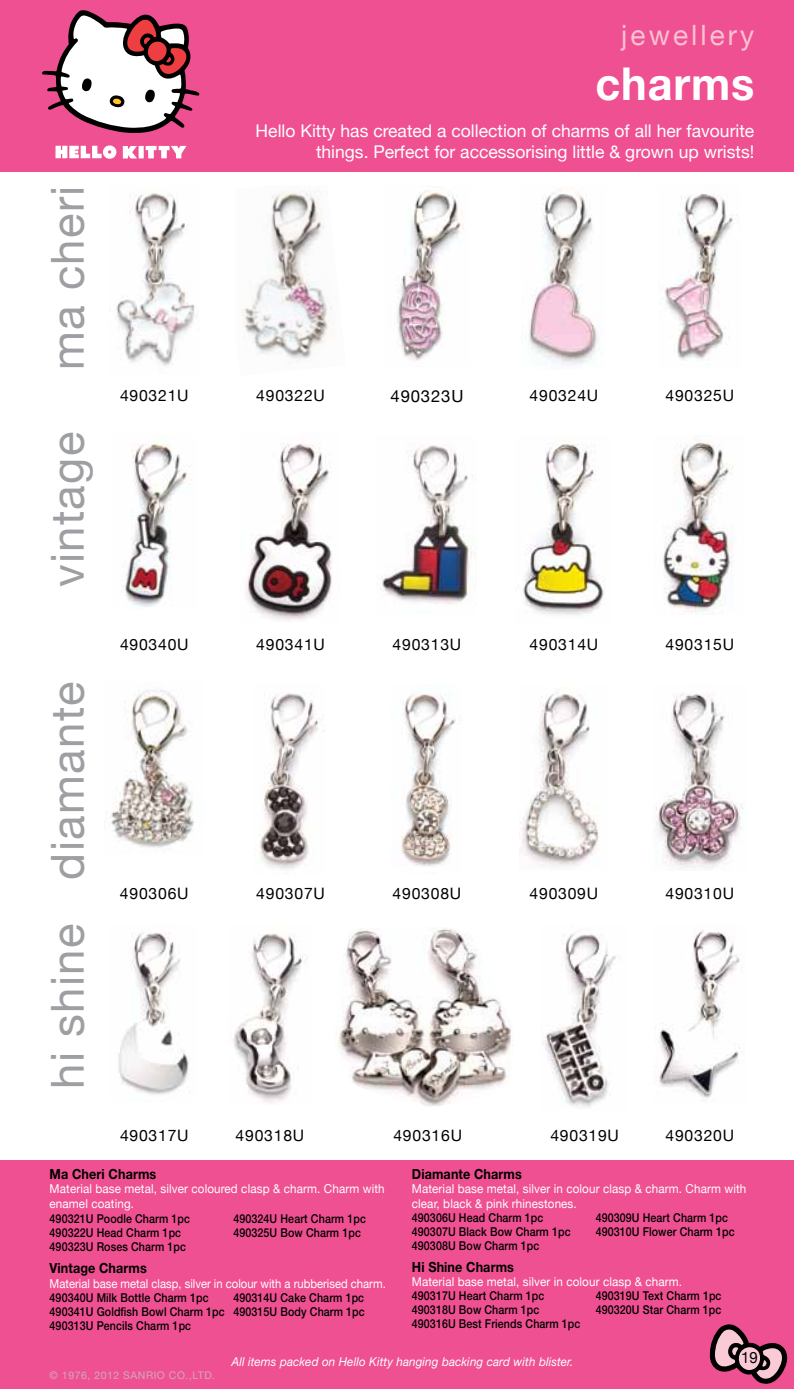
<style>
.page{position:relative;width:794px;height:1389px;background:#fff}
.page>*{position:absolute;margin:0;border:0;box-sizing:border-box;transform-origin:0 0}
.t1{font:45.5px "Helvetica Neue";letter-spacing:.03em;color:#9d9fa2}
.t2{font:700 45.5px "Helvetica Neue";letter-spacing:.02em;color:#fff;scale:.95 1}
.t3{font:28px "Helvetica Neue";letter-spacing:.11em;color:#f9c2d3}
.t4{font:17.5px/21px "Helvetica Neue";color:#fff;text-align:right}
.t5{font:16.62px "Helvetica Neue";letter-spacing:.05em;color:#000}
.t6{font:15.75px "Helvetica Neue";letter-spacing:.05em;color:#000}
.t7{font:15.75px "Helvetica Neue";letter-spacing:.05em;color:#000;scale:.95 1}
.t8{font:700 14px "Helvetica Neue";letter-spacing:.01em;color:#000;scale:.9 1}
.t9{font:500 12.25px/14px "Helvetica Neue";letter-spacing:.01em;color:#000;text-align:justify;scale:.87 1}
.t10{font:12.25px/14.7px "Helvetica Neue";letter-spacing:.01em;color:#fff;scale:.95 1}
.t11{font:12.25px "Helvetica Neue";letter-spacing:.01em;color:#fff;scale:.92 1}
.t12{font:italic 12.25px "Helvetica Neue";letter-spacing:.01em;color:#fff;scale:.95 1}
.t13{font:10.5px "Helvetica Neue";letter-spacing:.05em;color:#d1aabc}
</style>
<div class="page">
<div style="left:0;top:1161px;width:794px;height:228px;background:#ef5091"></div>
<div style="left:0;top:0;width:794px;height:171px;background:#ef5091"></div>
<img style="left:116px;top:193px;width:79px;height:173px">
<img style="left:125px;top:434px;width:67px;height:173px">
<img style="left:529px;top:192px;width:73px;height:173px">
<img style="left:542px;top:934px;width:74px;height:173px">
<img style="left:523px;top:443px;width:81px;height:172px">
<img style="left:241px;top:192px;width:92px;height:170px">
<img style="left:118px;top:932px;width:71px;height:163px">
<img style="left:245px;top:443px;width:87px;height:178px">
<img style="left:664px;top:194px;width:73px;height:167px">
<img style="left:658px;top:930px;width:82px;height:168px">
<img style="left:663px;top:435px;width:71px;height:179px">
<img style="left:395px;top:190px;width:70px;height:171px">
<img style="left:233px;top:934px;width:74px;height:170px">
<img style="left:377px;top:445px;width:99px;height:159px">
<img style="left:104px;top:690px;width:90px;height:158px">
<img style="left:519px;top:692px;width:80px;height:175px">
<img style="left:260px;top:693px;width:59px;height:176px">
<img style="left:656px;top:694px;width:87px;height:175px">
<img style="left:401px;top:694px;width:55px;height:172px">
<img style="left:336px;top:929px;width:90px;height:119px">
<svg style="left:42px;top:10px;width:157px;height:123px"></svg>
<svg style="left:123px;top:146px;width:14px;height:13px"></svg>
<div style="left:138px;top:146px;width:6px;height:12px;background:#fff"></div>
<svg style="left:146px;top:146px;width:40px;height:12px"></svg>
<svg style="left:55px;top:145px;width:62px;height:14px"></svg>
<svg style="left:709px;top:1324px;width:79px;height:60px"></svg>
<h2 class="t3" style="left:621px;top:19px;width:134px">jewellery</h2>
<h1 class="t2" style="left:595px;top:56px;width:169px">charms</h1>
<h1 class="t1" style="left:41px;top:370px;width:186px;rotate:-90deg">ma cheri</h1>
<h1 class="t1" style="left:41px;top:587px;width:157px;rotate:-90deg">vintage</h1>
<h1 class="t1" style="left:41px;top:880px;width:200px;rotate:-90deg">diamante</h1>
<h1 class="t1" style="left:41px;top:1089px;width:167px;rotate:-90deg">hi shine</h1>
<h3 class="t4" style="left:256px;top:120px;width:500px">Hello Kitty has created a collection of charms of all her favourite things. Perfect for accessorising little &amp; grown up wrists!</h3>
<p class="t6" style="left:120px;top:386px;width:70px">490321U</p>
<p class="t6" style="left:256px;top:386px;width:70px">490322U</p>
<h3 class="t5" style="left:390px;top:386px;width:74px">490323U</h3>
<p class="t6" style="left:529px;top:386px;width:70px">490324U</p>
<p class="t6" style="left:665px;top:386px;width:70px">490325U</p>
<p class="t6" style="left:120px;top:635px;width:70px">490340U</p>
<p class="t6" style="left:256px;top:635px;width:70px">490341U</p>
<p class="t6" style="left:393px;top:635px;width:70px">490313U</p>
<p class="t6" style="left:529px;top:635px;width:70px">490314U</p>
<p class="t6" style="left:665px;top:635px;width:70px">490315U</p>
<p class="t6" style="left:120px;top:884px;width:70px">490306U</p>
<p class="t6" style="left:256px;top:884px;width:70px">490307U</p>
<p class="t6" style="left:392px;top:884px;width:70px">490308U</p>
<p class="t6" style="left:529px;top:884px;width:70px">490309U</p>
<p class="t6" style="left:665px;top:884px;width:70px">490310U</p>
<p class="t6" style="left:120px;top:1126px;width:70px">490317U</p>
<p class="t6" style="left:236px;top:1126px;width:70px">490318U</p>
<p class="t6" style="left:393px;top:1126px;width:70px">490316U</p>
<p class="t6" style="left:550px;top:1126px;width:70px">490319U</p>
<p class="t6" style="left:665px;top:1126px;width:70px">490320U</p>
<p class="t8" style="left:50px;top:1165px;width:120px">Ma Cheri Charms</p>
<p class="t10" style="left:50px;top:1181px;width:354px">Material base metal, silver coloured clasp &amp; charm. Charm with enamel coating.</p>
<p class="t9" style="left:50px;top:1211px;width:163px">490321U Poodle Charm 1pc</p>
<p class="t9" style="left:233px;top:1211px;width:154px">490324U Heart Charm 1pc</p>
<p class="t9" style="left:50px;top:1225px;width:153px">490322U Head Charm 1pc</p>
<p class="t9" style="left:233px;top:1225px;width:148px">490325U Bow Charm 1pc</p>
<p class="t9" style="left:50px;top:1240px;width:158px">490323U Roses Charm 1pc</p>
<p class="t8" style="left:50px;top:1259px;width:110px">Vintage Charms</p>
<p class="t11" style="left:50px;top:1276px;width:367px">Material base metal clasp, silver in colour with a rubberised charm.</p>
<p class="t9" style="left:50px;top:1290px;width:184px">490340U Milk Bottle Charm 1pc</p>
<p class="t9" style="left:50px;top:1290px;width:364px;text-indent:184px">490314U Cake Charm 1pc 490341U Goldfish Bowl Charm 1pc 490315U Body Charm 1pc 490313U Pencils Charm 1pc</p>
<p class="t8" style="left:412px;top:1165px;width:124px">Diamante Charms</p>
<p class="t10" style="left:412px;top:1181px;width:354px">Material base metal, silver in colour clasp &amp; charm. Charm with clear, black &amp; pink rhinestones.</p>
<p class="t9" style="left:412px;top:1210px;width:153px">490306U Head Charm 1pc</p>
<p class="t9" style="left:595px;top:1210px;width:154px">490309U Heart Charm 1pc</p>
<p class="t9" style="left:412px;top:1224px;width:184px">490307U Black Bow Charm 1pc</p>
<p class="t9" style="left:595px;top:1224px;width:161px">490310U Flower Charm 1pc</p>
<p class="t9" style="left:412px;top:1238px;width:148px">490308U Bow Charm 1pc</p>
<p class="t8" style="left:412px;top:1258px;width:115px">Hi Shine Charms</p>
<p class="t10" style="left:412px;top:1275px;width:286px">Material base metal, silver in colour clasp &amp; charm.</p>
<p class="t9" style="left:412px;top:1289px;width:154px">490317U Heart Charm 1pc</p>
<p class="t9" style="left:595px;top:1289px;width:146px">490319U Text Charm 1pc</p>
<p class="t9" style="left:412px;top:1303px;width:148px">490318U Bow Charm 1pc</p>
<p class="t9" style="left:595px;top:1303px;width:146px">490320U Star Charm 1pc</p>
<p class="t9" style="left:412px;top:1317px;width:195px">490316U Best Friends Charm 1pc</p>
<p class="t13" style="left:50px;top:1369px;width:167px">© 1976, 2012 SANRIO CO.,LTD.</p>
<p class="t12" style="left:231px;top:1354px;width:361px">All items packed on Hello Kitty hanging backing card with blister.</p>
<p class="t7" style="left:741px;top:1348px;width:19px">19</p>
</div>
